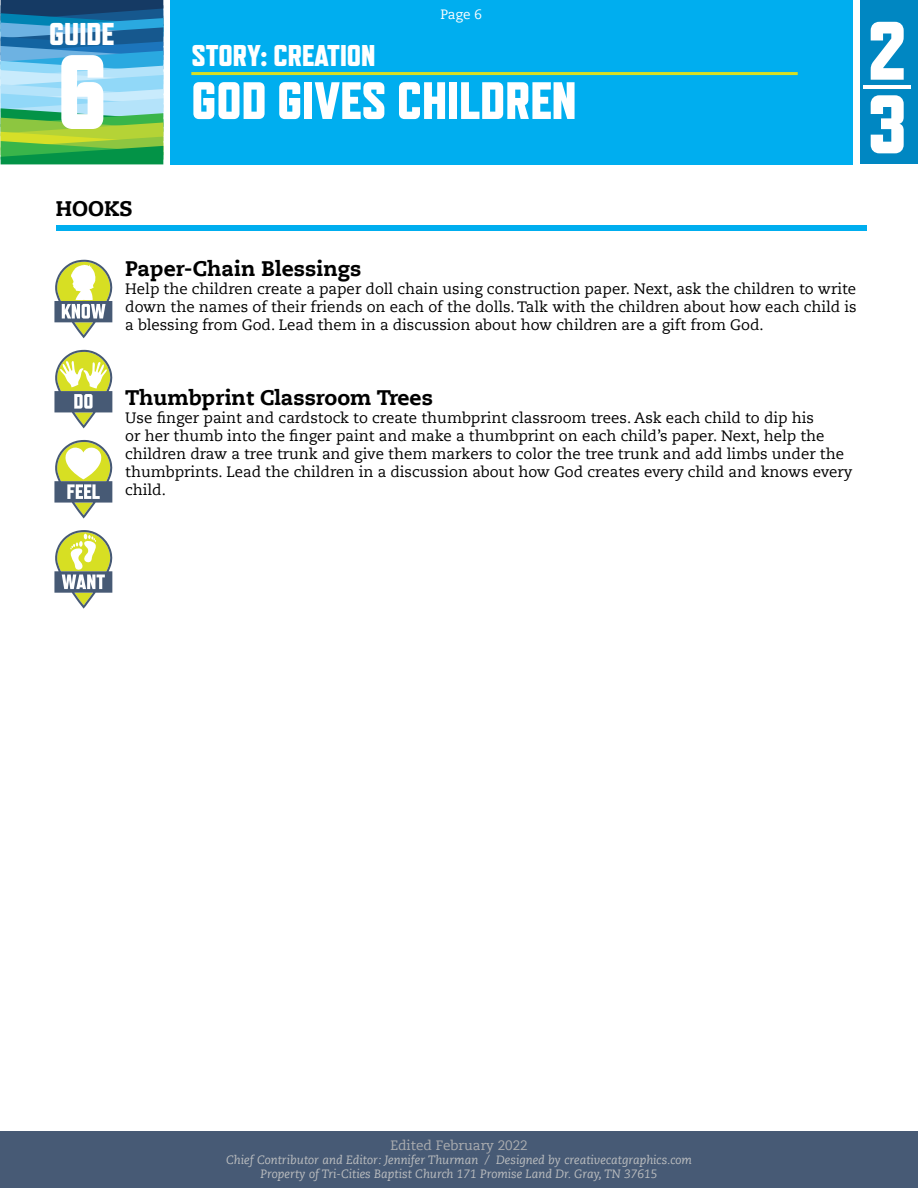
<style>
.page{position:relative;width:918px;height:1188px;background:#fff}
.page>*{position:absolute;margin:0;border:0;box-sizing:border-box;transform-origin:0 0}
.t1{font:800 105px "Refrigerator Deluxe";color:#fff}
.t2{font:800 82.5px/73.5px "Refrigerator Deluxe";color:#fff}
.t3{font:800 52.5px "Refrigerator Deluxe";color:#fff}
.t4{font:800 31.5px "Refrigerator Deluxe";color:#fff}
.t5{font:800 30px "Refrigerator Deluxe";color:#fff}
.t6{font:800 21px "Caecilia LT Std";color:#000}
.t7{font:15px/18px "Caecilia LT Std";color:#000;text-align:justify}
.t8{font:13.5px "Caecilia LT Std";color:#abadb0}
.t9{font:13.5px "Caecilia LT Std";color:#fff}
.t10{font:italic 12px/14.4px "Caecilia LT Std";color:#bcbec0;text-align:center}
</style>
<div class="page">
<svg style="left:1px;top:0;width:162px;height:164px;background:#5da9a1"></svg>
<div style="left:171px;top:0;width:682px;height:164px;background:#00aeef"></div>
<hr style="left:191px;top:72px;width:607px;height:3px;background:#d7df23">
<div style="left:860px;top:0;width:58px;height:164px;background:#0087c2"></div>
<hr style="left:864px;top:85px;width:47px;height:4px;background:#fff">
<div style="left:56px;top:225px;width:810px;height:5px;background:#00aeef"></div>
<svg style="left:54px;top:260px;width:59px;height:78px"></svg>
<svg style="left:54px;top:350px;width:59px;height:78px"></svg>
<svg style="left:54px;top:530px;width:59px;height:79px"></svg>
<svg style="left:54px;top:440px;width:59px;height:79px"></svg>
<div style="left:0;top:1131px;width:918px;height:57px;background:#475a75"></div>
<h3 class="t4" style="left:49px;top:16px;width:67px">GUIDE</h3>
<h1 class="t1" style="left:57px;top:30px;width:52px">6</h1>
<p class="t9" style="left:440px;top:6px;width:43px">Page 6</p>
<h3 class="t5" style="left:191px;top:38px;width:186px">STORY: CREATION</h3>
<h3 class="t3" style="left:191px;top:69px;width:387px">GOD GIVES CHILDREN</h3>
<h2 class="t2" style="left:867px;top:13px;width:41px">2<br>3</h2>
<h3 class="t6" style="left:56px;top:195px;width:78px">HOOKS</h3>
<h3 class="t6" style="left:125px;top:256px;width:238px">Paper-Chain Blessings</h3>
<p class="t7" style="left:125px;top:280px;width:733px">Help the children create a paper doll chain using construction paper. Next, ask the children to write down the names of their friends on each of the dolls. Talk with the children about how each child is a blessing from God. Lead them in a discussion about how children are a gift from God.</p>
<h3 class="t6" style="left:125px;top:385px;width:309px">Thumbprint Classroom Trees</h3>
<p class="t7" style="left:125px;top:410px;width:729px;text-align:left">Use finger paint and cardstock to create thumbprint classroom trees. Ask each child to dip his<br>or her thumb into the finger paint and make a thumbprint on each child’s paper. Next, help the children draw a tree trunk and give them markers to color the tree trunk and add limbs under the thumbprints. Lead the children in a discussion about how God creates every child and knows every child.</p>
<p class="t8" style="left:390px;top:1137px;width:139px">Edited February 2022</p>
<p class="t10" style="left:226px;top:1153px;width:467px">Chief Contributor and Editor: Jennifer Thurman / Designed by creativecatgraphics.com<br>Property of Tri-Cities Baptist Church 171 Promise Land Dr. Gray, TN 37615</p>
</div>
